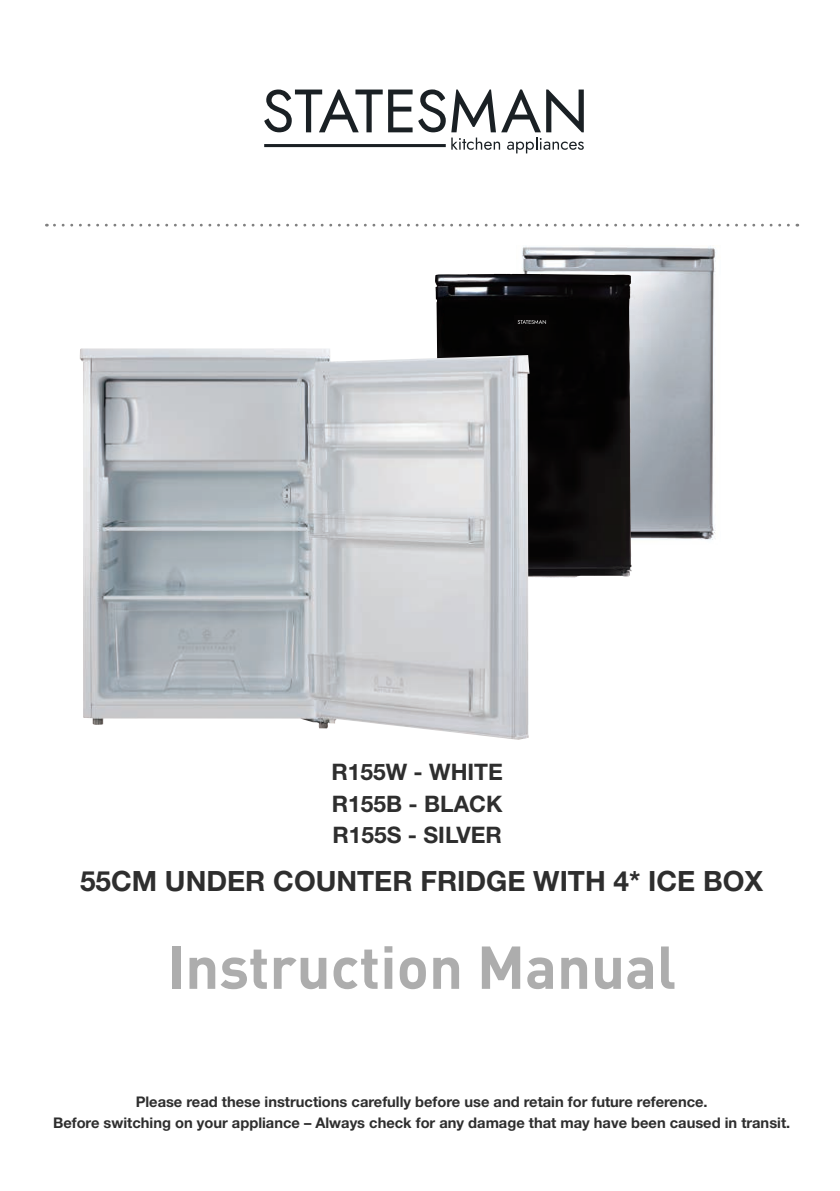
<style>
.page{position:relative;width:840px;height:1191px;background:#fff}
.page>*{position:absolute;margin:0;border:0;box-sizing:border-box;transform-origin:0 0}
.t1{font:700 59.4px "DIN Pro";color:#adadad}
.t2{font:700 28px "Helvetica Neue";color:#2e2e2e}
.t3{font:700 22.8px/31.6px "Helvetica Neue";color:#2e2e2e;text-align:justify}
.t4{font:700 14.6px/21px "Helvetica Neue";color:#2e2e2e;text-align:center}
</style>
<div class="page">
<img style="left:516px;top:246px;width:200px;height:299px">
<img style="left:435px;top:274px;width:84px;height:74px">
<svg style="left:46px;top:224px;width:742px;height:2px"></svg>
<svg style="left:264px;top:89px;width:118px;height:43px"></svg>
<svg style="left:388px;top:90px;width:24px;height:42px"></svg>
<svg style="left:418px;top:89px;width:27px;height:43px"></svg>
<svg style="left:451px;top:89px;width:132px;height:64px"></svg>
<hr style="left:264px;top:144px;width:181px;height:3px;background:#1a2024">
<img style="left:80px;top:348px;width:449px;height:392px">
<div style="left:514px;top:315px;width:34px;height:14px;background:#070505"></div>
<svg style="left:517px;top:320px;width:28px;height:4px"></svg>
<h3 class="t3" style="left:331px;top:755px;width:173px">R155W - WHITE R155B - BLACK R155S - SILVER</h3>
<h2 class="t2" style="left:80px;top:864px;width:684px">55CM UNDER COUNTER FRIDGE WITH 4* ICE BOX</h2>
<h1 class="t1" style="left:167px;top:927px;width:510px">Instruction Manual</h1>
<p class="t4" style="left:53px;top:1090px;width:738px">Please read these instructions carefully before use and retain for future reference.<br>Before switching on your appliance – Always check for any damage that may have been caused in transit.</p>
</div>
